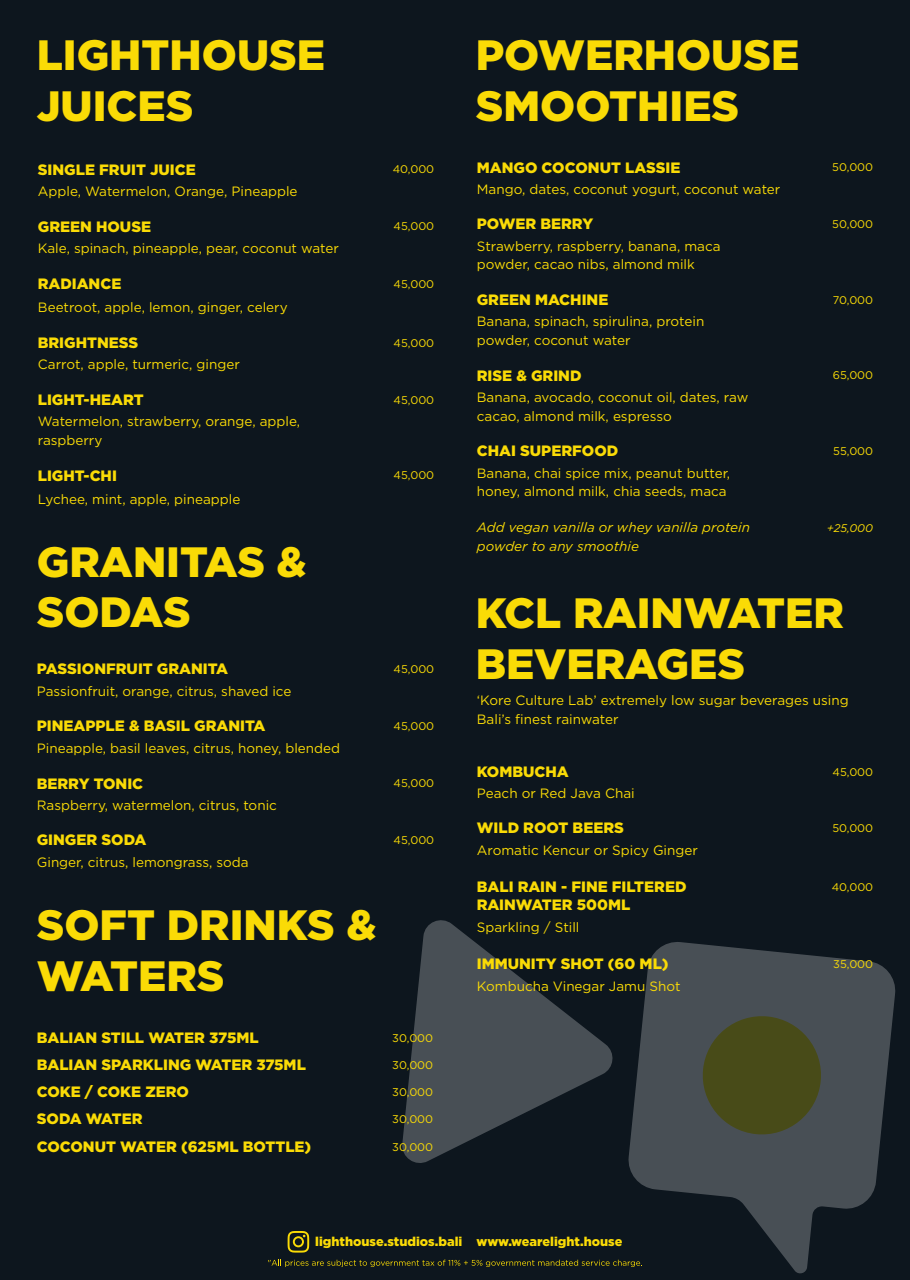
<style>
.page{position:relative;width:910px;height:1280px;background:#0d161e}
.page>*{position:absolute;margin:0;border:0;box-sizing:border-box;transform-origin:0 0}
.t1{font:900 42.45px/50.8px "Gotham";color:#fadb06}
.t2{font:900 15px/27.6px "Gotham";color:#fadb06}
.t3{font:13.5px/18.6px "Gotham";color:#fadb06}
.t4{font:italic 13.5px/18.6px "Gotham";color:#fadb06}
.t5{font:900 12.75px "Gotham";color:#fadb06}
.t6{font:11.1px "Gotham";color:#fadb06}
.t7{font:italic 11.1px "Gotham";color:#fadb06}
</style>
<div class="page">
<svg style="left:628px;top:942px;width:267px;height:331px;fill:#484f55"></svg>
<svg style="left:402px;top:920px;width:211px;height:243px;fill:#484f55"></svg>
<svg style="left:700px;top:1013px;width:124px;height:124px;background:#484c29"></svg>
<svg style="left:268px;top:1260px;width:374px;height:7px"></svg>
<svg style="left:288px;top:1231px;width:21px;height:21px"></svg>
<h1 class="t1" style="left:37px;top:29px;width:290px">LIGHTHOUSE<br>JUICES</h1>
<p class="t2" style="left:38px;top:155px;width:159px">SINGLE FRUIT JUICE</p>
<p class="t3" style="left:38px;top:182px;width:261px">Apple, Watermelon, Orange, Pineapple</p>
<p class="t2" style="left:38px;top:212px;width:115px">GREEN HOUSE</p>
<p class="t3" style="left:38px;top:239px;width:303px">Kale, spinach, pineapple, pear, coconut water</p>
<p class="t2" style="left:38px;top:269px;width:85px">RADIANCE</p>
<p class="t3" style="left:38px;top:298px;width:251px">Beetroot, apple, lemon, ginger, celery</p>
<p class="t2" style="left:38px;top:328px;width:102px">BRIGHTNESS</p>
<p class="t3" style="left:38px;top:355px;width:203px">Carrot, apple, turmeric, ginger</p>
<p class="t2" style="left:38px;top:386px;width:107px">LIGHT-HEART</p>
<p class="t3" style="left:38px;top:412px;width:264px">Watermelon, strawberry, orange, apple, raspberry</p>
<p class="t2" style="left:38px;top:461px;width:81px">LIGHT-CHI</p>
<p class="t3" style="left:38px;top:490px;width:204px">Lychee, mint, apple, pineapple</p>
<h1 class="t1" style="left:37px;top:535px;width:271px">GRANITAS &amp;<br>SODAS</h1>
<p class="t2" style="left:37px;top:655px;width:193px">PASSIONFRUIT GRANITA</p>
<p class="t3" style="left:37px;top:681px;width:256px">Passionfruit, orange, citrus, shaved ice</p>
<p class="t2" style="left:37px;top:712px;width:230px">PINEAPPLE &amp; BASIL GRANITA</p>
<p class="t3" style="left:37px;top:738px;width:305px">Pineapple, basil leaves, citrus, honey, blended</p>
<p class="t2" style="left:37px;top:769px;width:108px">BERRY TONIC</p>
<p class="t3" style="left:37px;top:796px;width:242px">Raspberry, watermelon, citrus, tonic</p>
<p class="t2" style="left:37px;top:826px;width:111px">GINGER SODA</p>
<p class="t3" style="left:37px;top:852px;width:213px">Ginger, citrus, lemongrass, soda</p>
<h1 class="t1" style="left:37px;top:899px;width:341px">SOFT DRINKS &amp;<br>WATERS</h1>
<p class="t6" style="left:393px;top:163px;width:43px">40,000</p>
<p class="t6" style="left:394px;top:220px;width:42px">45,000</p>
<p class="t6" style="left:394px;top:278px;width:42px">45,000</p>
<p class="t6" style="left:394px;top:337px;width:42px">45,000</p>
<p class="t6" style="left:394px;top:394px;width:42px">45,000</p>
<p class="t6" style="left:394px;top:469px;width:42px">45,000</p>
<p class="t6" style="left:394px;top:663px;width:42px">45,000</p>
<p class="t6" style="left:394px;top:720px;width:42px">45,000</p>
<p class="t6" style="left:394px;top:777px;width:42px">45,000</p>
<p class="t6" style="left:394px;top:834px;width:42px">45,000</p>
<p class="t2" style="left:37px;top:1023px;width:223px">BALIAN STILL WATER 375ML</p>
<p class="t6" style="left:392px;top:1031px;width:42px">30,000</p>
<p class="t2" style="left:37px;top:1050px;width:271px">BALIAN SPARKLING WATER 375ML</p>
<p class="t6" style="left:392px;top:1059px;width:42px">30,000</p>
<p class="t2" style="left:37px;top:1078px;width:154px">COKE / COKE ZERO</p>
<p class="t6" style="left:392px;top:1086px;width:42px">30,000</p>
<p class="t6" style="left:392px;top:1113px;width:42px">30,000</p>
<p class="t6" style="left:392px;top:1140px;width:42px">30,000</p>
<p class="t2" style="left:37px;top:1105px;width:276px">SODA WATER<br>COCONUT WATER (625ML BOTTLE)</p>
<h1 class="t1" style="left:476px;top:29px;width:325px">POWERHOUSE<br>SMOOTHIES</h1>
<p class="t2" style="left:477px;top:153px;width:205px">MANGO COCONUT LASSIE</p>
<p class="t3" style="left:477px;top:180px;width:305px">Mango, dates, coconut yogurt, coconut water</p>
<p class="t2" style="left:477px;top:210px;width:118px">POWER BERRY</p>
<p class="t3" style="left:477px;top:236px;width:245px">Strawberry, raspberry, banana, maca powder, cacao nibs, almond milk</p>
<p class="t2" style="left:477px;top:285px;width:133px">GREEN MACHINE</p>
<p class="t3" style="left:477px;top:312px;width:229px">Banana, spinach, spirulina, protein powder, coconut water</p>
<p class="t2" style="left:477px;top:361px;width:106px">RISE &amp; GRIND</p>
<p class="t3" style="left:477px;top:388px;width:273px">Banana, avocado, coconut oil, dates, raw cacao, almond milk, espresso</p>
<p class="t2" style="left:477px;top:437px;width:143px">CHAI SUPERFOOD</p>
<p class="t3" style="left:477px;top:463px;width:255px">Banana, chai spice mix, peanut butter, honey, almond milk, chia seeds, maca</p>
<p class="t6" style="left:832px;top:161px;width:42px">50,000</p>
<p class="t6" style="left:832px;top:218px;width:42px">50,000</p>
<p class="t6" style="left:833px;top:294px;width:42px">70,000</p>
<p class="t6" style="left:833px;top:369px;width:42px">65,000</p>
<p class="t6" style="left:833px;top:445px;width:41px">55,000</p>
<p class="t4" style="left:477px;top:518px;width:275px">Add vegan vanilla or whey vanilla protein powder to any smoothie</p>
<p class="t7" style="left:827px;top:522px;width:48px">+25,000</p>
<h1 class="t1" style="left:476px;top:586px;width:370px">KCL RAINWATER<br>BEVERAGES</h1>
<p class="t3" style="left:477px;top:691px;width:373px">‘Kore Culture Lab’ extremely low sugar beverages using<br>Bali’s finest rainwater</p>
<p class="t2" style="left:477px;top:757px;width:93px">KOMBUCHA</p>
<p class="t3" style="left:477px;top:784px;width:159px">Peach or Red Java Chai</p>
<p class="t6" style="left:833px;top:765px;width:42px">45,000</p>
<p class="t2" style="left:477px;top:814px;width:149px">WILD ROOT BEERS</p>
<p class="t3" style="left:477px;top:840px;width:222px">Aromatic Kencur or Spicy Ginger</p>
<p class="t6" style="left:832px;top:822px;width:42px">50,000</p>
<p class="t2" style="left:477px;top:877px;width:211px;line-height:18px">BALI RAIN - FINE FILTERED<br>RAINWATER 500ML</p>
<p class="t3" style="left:477px;top:917px;width:104px">Sparkling / Still</p>
<p class="t6" style="left:832px;top:881px;width:43px">40,000</p>
<p class="t2" style="left:477px;top:950px;width:193px">IMMUNITY SHOT (60 ML)</p>
<p class="t3" style="left:477px;top:976px;width:205px">Kombucha Vinegar Jamu Shot</p>
<p class="t6" style="left:833px;top:958px;width:41px">35,000</p>
<p class="t5" style="left:315px;top:1234px;width:309px">lighthouse.studios.bali www.wearelight.house</p>
</div>
